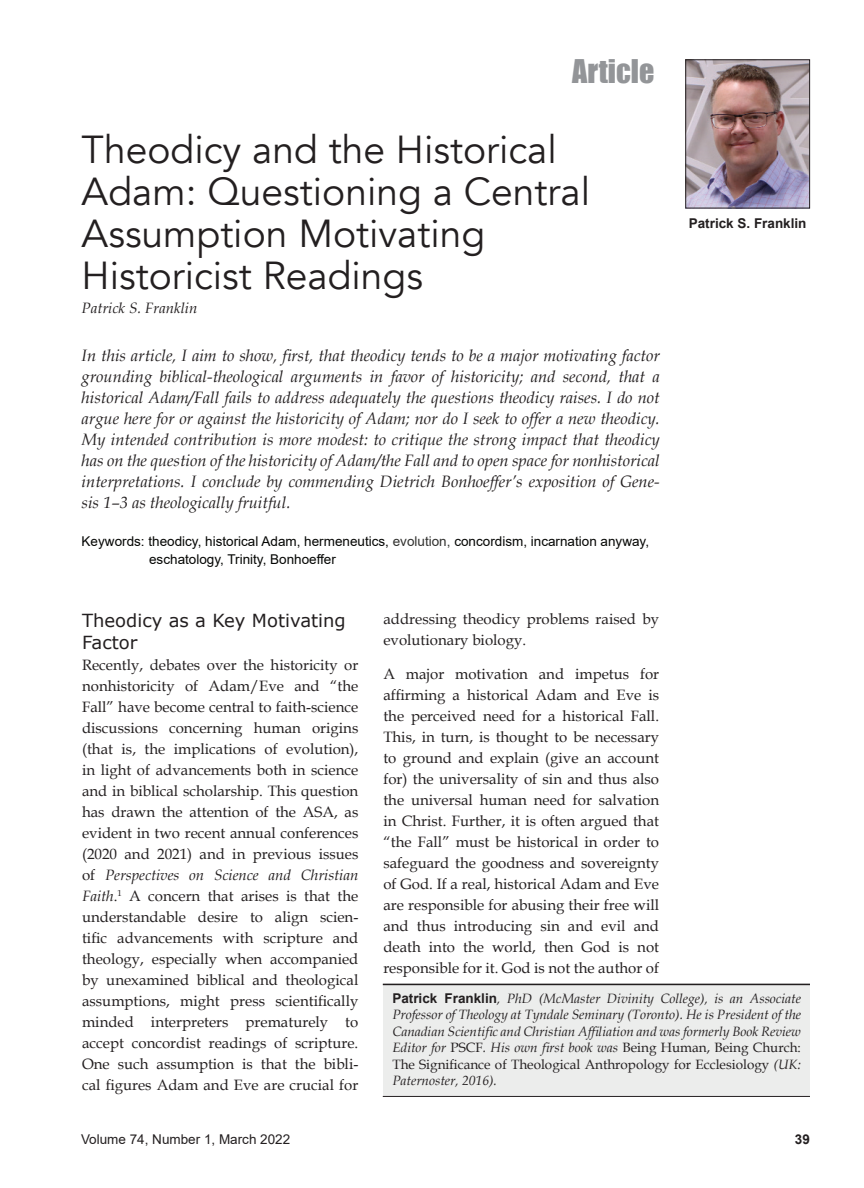
<style>
.page{position:relative;width:864px;height:1188px;background:#fff}
.page>*{position:absolute;margin:0;border:0;box-sizing:border-box;transform-origin:0 0}
.t1{font:39px/42px "Avenir";color:#231f20}
.t2{font:30px "Impact";color:#939598}
.t3{font:18px/22.5px "Verdana";color:#231f20}
.t4{font:italic 16.5px/21px "Book Antiqua";color:#231f20;text-align:justify}
.t5{font:15px/21px "Book Antiqua";color:#231f20;text-align:justify}
.t6{font:italic 15px "Book Antiqua";color:#231f20}
.t7{font:italic 13.5px/16.5px "Book Antiqua";color:#231f20;text-align:justify}
.t8{font:13.5px/18px "Arial";color:#040503}
.t9{font:13.5px "Arial";color:#231f20}
.t10{font:700 13.5px "Arial";color:#231f20}
.s1{color:#31312f}
.s2{font-style:italic}
.s3{font-family:"Arial";font-weight:700;font-style:normal}
.s4{font-style:normal}
</style>
<div class="page">
<div style="left:383px;top:984px;width:427px;height:112px;background:#ecedec"></div>
<hr style="left:383px;top:984px;width:427px;height:1px;background:#231f20">
<hr style="left:383px;top:1096px;width:427px;height:1px;background:#231f20">
<img style="left:688px;top:62px;width:120px;height:144px">
<h2 class="t2" style="left:572px;top:48px;width:84px">Article</h2>
<h1 class="t1" style="left:82px;top:129px;width:510px">Theodicy and the Historical<br>Adam: Questioning a Central<br>Assumption Motivating<br>Historicist Readings</h1>
<p class="t6" style="left:82px;top:298px;width:117px">Patrick S. Franklin</p>
<p class="t4" style="left:82px;top:345px;width:580px">In this article, I aim to show, first, that theodicy tends to be a major motivating factor grounding biblical-theological arguments in favor of historicity; and second, that a historical Adam/Fall fails to address adequately the questions theodicy raises. I do not argue here for or against the historicity of Adam; nor do I seek to offer a new theodicy.<br>My intended contribution is more modest: to critique the strong impact that theodicy has on the question of the historicity of Adam/the Fall and to open space for nonhistorical interpretations. I conclude by commending Dietrich Bonhoeffer’s exposition of Gene&shy;sis 1–3 as theologically fruitful.</p>
<p class="t8" style="left:149px;top:532px;width:502px;text-indent:-68px">Keywords: theodicy, historical Adam, hermeneutics, <span class="s1">evolution,</span> concordism, incarnation anyway, eschatology, Trinity, Bonhoeffer</p>
<p class="t10" style="left:689px;top:214px;width:119px">Patrick S. Franklin</p>
<p class="t3" style="left:82px;top:609px;width:265px">Theodicy as a Key Motivating<br>Factor</p>
<p class="t5" style="left:82px;top:654px;width:278px">Recently, debates over the historicity or nonhistoricity of Adam/Eve and “the Fall” have become central to faith-science discussions concerning human origins (that is, the implications of evolution), in light of advancements both in science and in biblical scholarship. This question has drawn the attention of the ASA, as evident in two recent annual conferences (2020 and 2021) and in previous issues of <span class="s2">Perspectives on Science and Christian Faith</span>.<sup>1</sup> A concern that arises is that the understandable desire to align scien&shy;tific advancements with scripture and theology, especially when accompanied by unexamined biblical and theological assumptions, might press scientifically minded interpreters prematurely to accept concordist readings of scripture.<br>One such assumption is that the bibli&shy;cal figures Adam and Eve are crucial for</p>
<p class="t5" style="left:383px;top:608px;width:277px">addressing theodicy problems raised by evolutionary biology.</p>
<p class="t5" style="left:383px;top:663px;width:277px">A major motivation and impetus for affirming a historical Adam and Eve is the perceived need for a historical Fall.<br>This, in turn, is thought to be necessary to ground and explain (give an account for) the universality of sin and thus also the universal human need for salvation in Christ. Further, it is often argued that “the Fall” must be historical in order to safeguard the goodness and sovereignty of God. If a real, historical Adam and Eve are responsible for abusing their free will and thus introducing sin and evil and death into the world, then God is not responsible for it. God is not the author of</p>
<p class="t7" style="left:392px;top:989px;width:410px"><span class="s3">Patrick Franklin</span>, PhD (McMaster Divinity College), is an Associate Professor of Theology at Tyndale Seminary (Toronto). He is President of the Canadian Scientific and Christian Affiliation and was formerly Book Review Editor for <span class="s4">PSCF</span>. His own first book was <span class="s4">Being Human, Being Church:<br>The Significance of Theological Anthropology for Ecclesiology</span> (UK:<br>Paternoster, 2016).</p>
<p class="t9" style="left:81px;top:1130px;width:211px">Volume 74, Number 1, March 2022</p>
<p class="t10" style="left:795px;top:1130px;width:17px">39</p>
</div>
